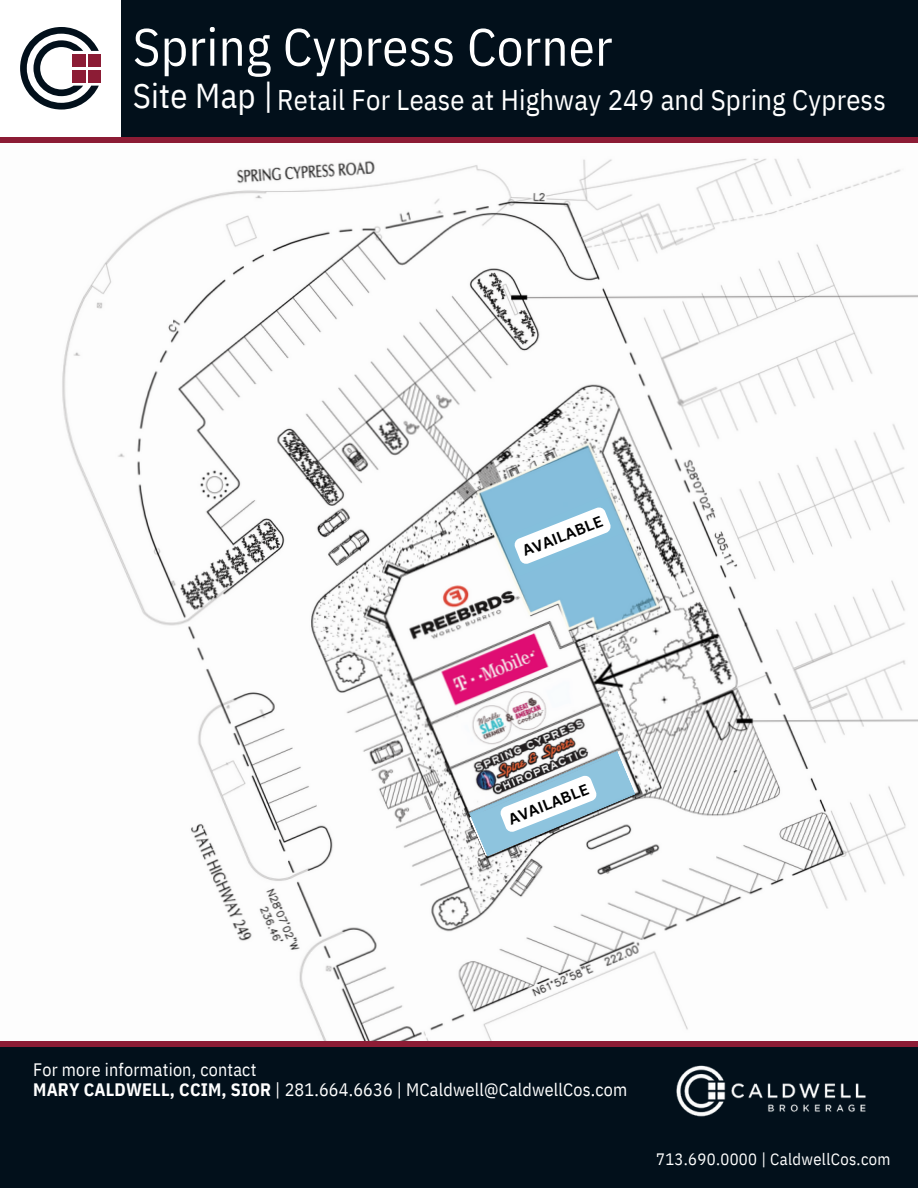
<style>
.page{position:relative;width:918px;height:1188px;background:#fff}
.page>*{position:absolute;margin:0;border:0;box-sizing:border-box;transform-origin:0 0}
.t1{font:52.5px "IBM Plex Sans Cond";letter-spacing:.005em;color:#fff}
.t2{font:34.5px "IBM Plex Sans Cond";letter-spacing:.005em;color:#fff}
.t3{font:28.5px "IBM Plex Sans Cond";letter-spacing:.005em;color:#fff}
.t4{font:18px/20.2px "IBM Plex Sans Cond";letter-spacing:.01em;color:#fff}
.t5{font:16.5px "IBM Plex Sans Cond";letter-spacing:.02em;color:#fff}
.t6{font:700 15px "Canva Sans";color:#000}
.s1{font-weight:700}
</style>
<div class="page">
<img style="left:0;top:142px;width:918px;height:899px">
<div style="left:0;top:1041px;width:918px;height:147px;background:#02101b"></div>
<div style="left:0;top:137px;width:918px;height:5px;background:#8c1c35"></div>
<div style="left:112px;top:0;width:806px;height:137px;background:#02101b"></div>
<div style="left:0;top:0;width:121px;height:137px;background:#fff"></div>
<svg style="left:20px;top:27px;width:79px;height:83px"></svg>
<div style="left:73px;top:54px;width:12px;height:13px;background:#8c1c35"></div>
<div style="left:89px;top:54px;width:12px;height:13px;background:#8c1c35"></div>
<div style="left:73px;top:70px;width:12px;height:12px;background:#8c1c35"></div>
<div style="left:89px;top:70px;width:12px;height:12px;background:#8c1c35"></div>
<img style="left:676px;top:1065px;width:190px;height:52px">
<div style="left:0;top:1041px;width:918px;height:6px;background:#8c1c35"></div>
<svg style="left:469px;top:751px;width:167px;height:106px"></svg>
<svg style="left:503px;top:495px;width:120px;height:82px"></svg>
<p class="t1" style="left:133px;top:12px;width:481px">Spring Cypress Corner</p>
<p class="t2" style="left:133px;top:73px;width:142px">Site Map |</p>
<p class="t3" style="left:277px;top:81px;width:610px">Retail For Lease at Highway 249 and Spring Cypress</p>
<h4 class="t6" style="left:519px;top:541px;width:86px;rotate:-21deg">AVAILABLE</h4>
<p class="t6" style="left:505px;top:809px;width:86px;rotate:-21deg">AVAILABLE</p>
<h4 class="t4" style="left:33px;top:1059px;width:596px">For more information, contact<br><span class="s1">MARY CALDWELL, CCIM, SIOR</span> | 281.664.6636 | MCaldwell@CaldwellCos.com</h4>
<h3 class="t5" style="left:656px;top:1148px;width:236px">713.690.0000 | CaldwellCos.com</h3>
</div>
